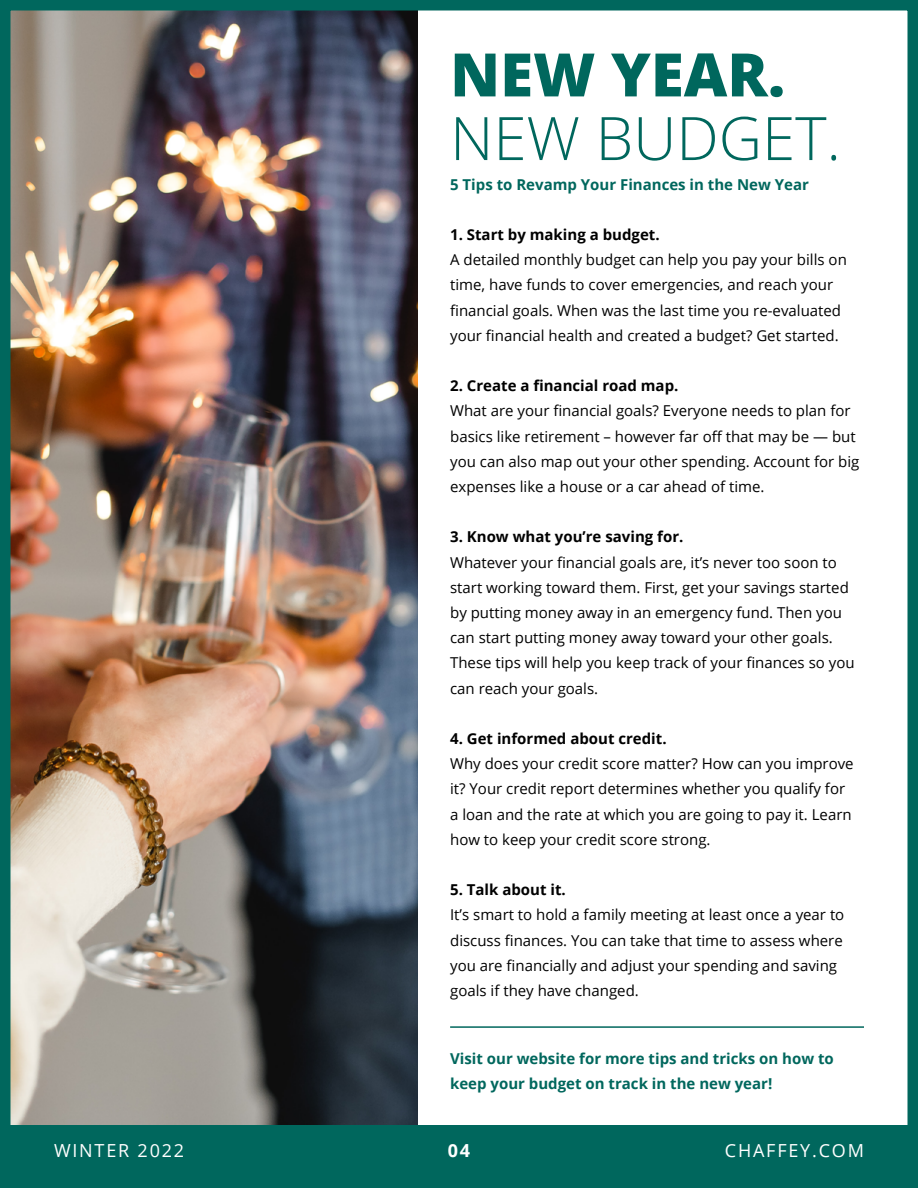
<style>
.page{position:relative;width:918px;height:1188px;background:#fff}
.page>*{position:absolute;margin:0;border:0;box-sizing:border-box;transform-origin:0 0}
.t1{font:300 60px "Open Sans";color:#00675d}
.t2{font:800 60px "Open Sans";color:#00675d}
.t3{font:18px "Open Sans";letter-spacing:.1em;color:#fff}
.t4{font:700 18px "Open Sans";color:#fff}
.t5{font:15px/25.2px "Open Sans";color:#000}
.t6{font:700 15px "Open Sans";color:#000}
.t7{font:700 15px/25.2px "Open Sans";color:#00675d}
</style>
<div class="page">
<img style="left:11px;top:11px;width:406px;height:1114px">
<div style="left:0;top:1125px;width:918px;height:63px;background:#00675d"></div>
<div style="left:0;top:0;width:918px;height:1188px;border:10px solid #00675d"></div>
<hr style="left:450px;top:1026px;width:414px;height:2px;background:#00675d">
<h1 class="t2" style="left:450px;top:29px;width:337px">NEW YEAR.</h1>
<h1 class="t1" style="left:450px;top:97px;width:392px">NEW BUDGET.</h1>
<p class="t7" style="left:450px;top:171px;width:360px">5 Tips to Revamp Your Finances in the New Year</p>
<p class="t6" style="left:450px;top:224px;width:211px">1. Start by making a budget.</p>
<p class="t5" style="left:450px;top:247px;width:398px">A detailed monthly budget can help you pay your bills on time, have funds to cover emergencies, and reach your financial goals. When was the last time you re-evaluated your financial health and created a budget? Get started.</p>
<p class="t6" style="left:450px;top:375px;width:230px">2. Create a financial road map.</p>
<p class="t5" style="left:450px;top:398px;width:411px">What are your financial goals? Everyone needs to plan for basics like retirement – however far off that may be — but you can also map out your other spending. Account for big expenses like a house or a car ahead of time.</p>
<p class="t6" style="left:450px;top:526px;width:235px">3. Know what you’re saving for.</p>
<p class="t5" style="left:450px;top:549px;width:406px">Whatever your financial goals are, it’s never too soon to start working toward them. First, get your savings started by putting money away in an emergency fund. Then you can start putting money away toward your other goals.<br>These tips will help you keep track of your finances so you can reach your goals.</p>
<p class="t6" style="left:450px;top:728px;width:218px">4. Get informed about credit.</p>
<p class="t5" style="left:450px;top:751px;width:405px">Why does your credit score matter? How can you improve it? Your credit report determines whether you qualify for a loan and the rate at which you are going to pay it. Learn how to keep your credit score strong.</p>
<p class="t6" style="left:450px;top:879px;width:117px">5. Talk about it.</p>
<p class="t5" style="left:450px;top:902px;width:396px">It’s smart to hold a family meeting at least once a year to discuss finances. You can take that time to assess where you are financially and adjust your spending and saving goals if they have changed.</p>
<p class="t7" style="left:450px;top:1045px;width:385px">Visit our website for more tips and tricks on how to keep your budget on track in the new year!</p>
<p class="t3" style="left:54px;top:1138px;width:132px">WINTER 2022</p>
<p class="t4" style="left:448px;top:1138px;width:24px">04</p>
<p class="t3" style="left:725px;top:1138px;width:141px">CHAFFEY.COM</p>
</div>
